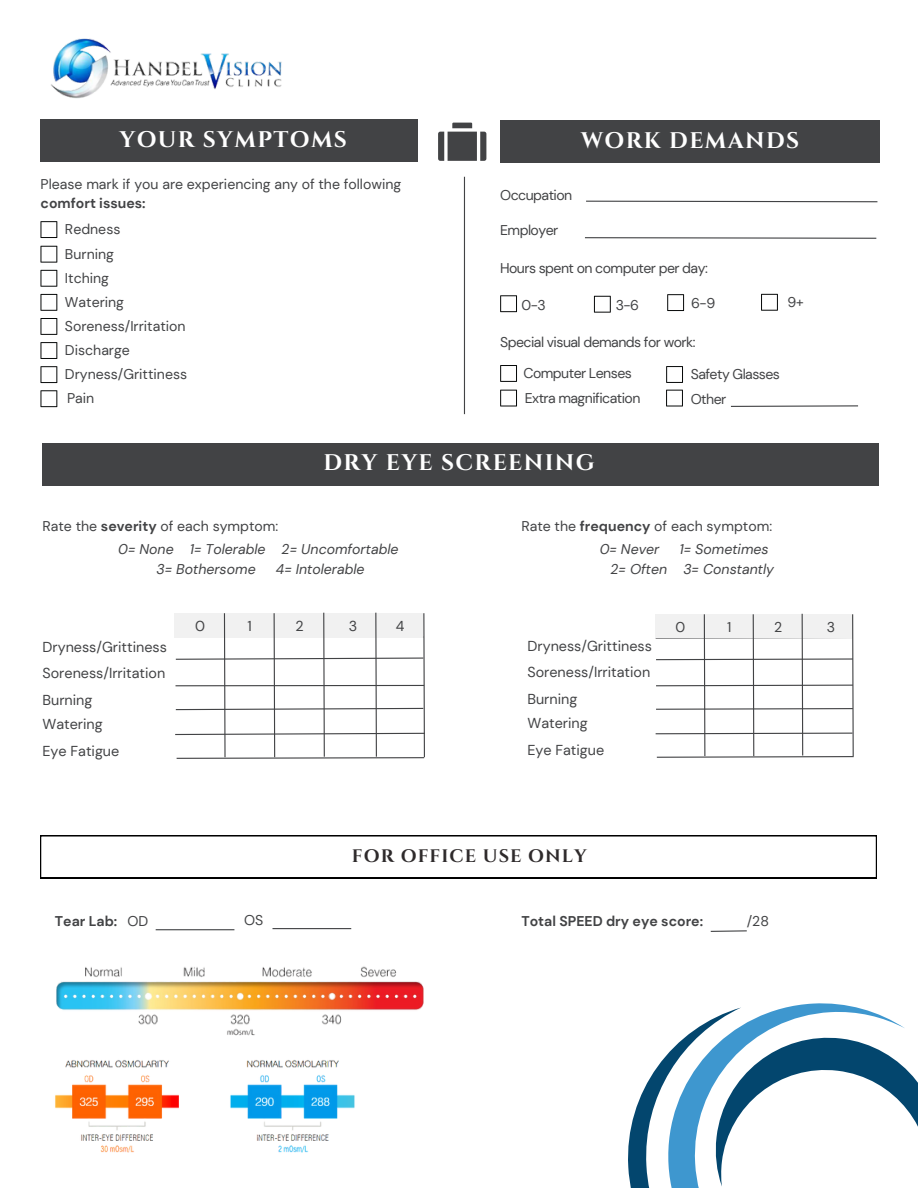
<style>
.page{position:relative;width:918px;height:1188px;background:#fff}
.page>*{position:absolute;margin:0;border:0;box-sizing:border-box;transform-origin:0 0}
.t1{font:700 22.5px "Cinzel";letter-spacing:.06em;color:#fff}
.t2{font:700 18px "Cinzel";letter-spacing:.06em;color:#2e2a2b}
.t3{font:14.4px "DM Sans";color:#424345}
.t4{font:14.1px/19.2px "DM Sans";color:#424345}
.t5{font:14.1px "DM Sans";letter-spacing:-.04em;color:#424345}
.t6{font:italic 14.1px/19.2px "DM Sans";color:#424345}
.t7{font:700 14.1px "DM Sans";color:#424345}
.s1{font-weight:700}
</style>
<div class="page">
<svg style="left:628px;top:1043px;width:50px;height:145px"></svg>
<svg style="left:678px;top:1003px;width:240px;height:185px"></svg>
<svg style="left:174px;top:612px;width:251px;height:147px"></svg>
<svg style="left:655px;top:613px;width:199px;height:145px"></svg>
<div style="left:40px;top:119px;width:378px;height:42px;background:#424345"></div>
<svg style="left:40px;top:221px;width:17px;height:17px"></svg>
<svg style="left:40px;top:246px;width:17px;height:17px"></svg>
<svg style="left:40px;top:270px;width:17px;height:17px"></svg>
<svg style="left:40px;top:294px;width:17px;height:17px"></svg>
<svg style="left:40px;top:318px;width:17px;height:17px"></svg>
<svg style="left:40px;top:342px;width:17px;height:17px"></svg>
<svg style="left:40px;top:366px;width:17px;height:17px"></svg>
<svg style="left:40px;top:390px;width:17px;height:17px"></svg>
<hr style="left:464px;top:177px;width:1px;height:237px;background:#424345">
<svg style="left:438px;top:123px;width:48px;height:38px"></svg>
<svg style="left:586px;top:200px;width:292px;height:3px"></svg>
<div style="left:500px;top:120px;width:380px;height:43px;background:#424345"></div>
<svg style="left:500px;top:365px;width:17px;height:17px"></svg>
<svg style="left:500px;top:390px;width:17px;height:17px"></svg>
<svg style="left:666px;top:366px;width:17px;height:17px"></svg>
<svg style="left:666px;top:390px;width:17px;height:17px"></svg>
<svg style="left:730px;top:405px;width:128px;height:2px"></svg>
<svg style="left:500px;top:295px;width:17px;height:17px"></svg>
<div style="left:43px;top:443px;width:836px;height:42px;background:#424345"></div>
<svg style="left:40px;top:835px;width:837px;height:43px"></svg>
<svg style="left:710px;top:930px;width:37px;height:2px"></svg>
<img style="left:56px;top:966px;width:368px;height:70px">
<img style="left:55px;top:1060px;width:300px;height:93px">
<hr style="left:156px;top:929px;width:78px;height:1px;background:#424345">
<hr style="left:273px;top:928px;width:78px;height:1px;background:#424345">
<svg style="left:594px;top:296px;width:17px;height:17px"></svg>
<svg style="left:667px;top:294px;width:17px;height:17px"></svg>
<svg style="left:761px;top:294px;width:17px;height:17px"></svg>
<img style="left:51px;top:38px;width:231px;height:61px">
<svg style="left:585px;top:237px;width:292px;height:2px"></svg>
<p class="t1" style="left:120px;top:125px;width:229px">YOUR SYMPTOMS</p>
<p class="t4" style="left:41px;top:174px;width:362px">Please mark if you are experiencing any of the following <span class="s1">comfort issues:</span></p>
<p class="t4" style="left:65px;top:219px;width:57px">Redness</p>
<p class="t4" style="left:65px;top:269px;width:46px">Itching</p>
<p class="t4" style="left:65px;top:244px;width:50px">Burning</p>
<p class="t4" style="left:65px;top:293px;width:61px">Watering</p>
<p class="t4" style="left:65px;top:317px;width:122px">Soreness/Irritation</p>
<p class="t4" style="left:65px;top:341px;width:66px">Discharge</p>
<p class="t4" style="left:67px;top:389px;width:29px">Pain</p>
<p class="t4" style="left:65px;top:364px;width:124px">Dryness/Grittiness</p>
<p class="t1" style="left:581px;top:127px;width:219px">WORK DEMANDS</p>
<p class="t5" style="left:500px;top:186px;width:74px">Occupation</p>
<p class="t5" style="left:500px;top:222px;width:60px">Employer</p>
<p class="t5" style="left:500px;top:259px;width:209px">Hours spent on computer per day:</p>
<p class="t4" style="left:521px;top:295px;width:26px">0-3</p>
<p class="t4" style="left:616px;top:295px;width:25px">3-6</p>
<p class="t4" style="left:691px;top:294px;width:25px">6-9</p>
<p class="t4" style="left:787px;top:293px;width:18px">9+</p>
<p class="t5" style="left:500px;top:333px;width:197px">Special visual demands for work:</p>
<p class="t5" style="left:523px;top:364px;width:110px">Computer Lenses</p>
<p class="t5" style="left:691px;top:365px;width:91px">Safety Glasses</p>
<p class="t5" style="left:525px;top:389px;width:117px">Extra magnification</p>
<p class="t4" style="left:691px;top:390px;width:37px">Other</p>
<p class="t1" style="left:323px;top:448px;width:273px">DRY EYE SCREENING</p>
<p class="t4" style="left:43px;top:517px;width:237px">Rate the <span class="s1">severity</span> of each symptom:</p>
<p class="t6" style="left:156px;top:540px;width:244px;text-indent:-38px">0= None 1= Tolerable 2= Uncomfortable<br>3= Bothersome</p>
<p class="t6" style="left:276px;top:559px;width:90px">4= Intolerable</p>
<p class="t4" style="left:521px;top:517px;width:252px">Rate the <span class="s1">frequency</span> of each symptom:</p>
<p class="t6" style="left:600px;top:540px;width:61px">0= Never</p>
<p class="t6" style="left:611px;top:540px;width:165px;text-indent:69px">1= Sometimes<br>2= Often 3= Constantly</p>
<p class="t3" style="left:43px;top:637px;width:126px">Dryness/Grittiness</p>
<p class="t3" style="left:43px;top:664px;width:124px">Soreness/Irritation</p>
<p class="t3" style="left:43px;top:691px;width:51px">Burning</p>
<p class="t3" style="left:43px;top:715px;width:62px">Watering</p>
<p class="t3" style="left:43px;top:742px;width:78px">Eye Fatigue</p>
<p class="t3" style="left:195px;top:617px;width:11px">0</p>
<p class="t3" style="left:248px;top:617px;width:6px">1</p>
<p class="t3" style="left:295px;top:617px;width:10px">2</p>
<p class="t3" style="left:349px;top:617px;width:10px">3</p>
<p class="t3" style="left:396px;top:617px;width:10px">4</p>
<p class="t4" style="left:676px;top:618px;width:11px">0</p>
<p class="t4" style="left:727px;top:618px;width:6px">1</p>
<p class="t4" style="left:774px;top:618px;width:10px">2</p>
<p class="t4" style="left:827px;top:618px;width:10px">3</p>
<p class="t3" style="left:527px;top:636px;width:126px">Dryness/Grittiness</p>
<p class="t3" style="left:527px;top:663px;width:124px">Soreness/Irritation</p>
<p class="t3" style="left:527px;top:690px;width:51px">Burning</p>
<p class="t3" style="left:527px;top:714px;width:62px">Watering</p>
<p class="t3" style="left:527px;top:740px;width:78px">Eye Fatigue</p>
<p class="t2" style="left:352px;top:845px;width:236px">FOR OFFICE USE ONLY</p>
<p class="t7" style="left:55px;top:912px;width:64px">Tear Lab:</p>
<p class="t4" style="left:127px;top:912px;width:22px">OD</p>
<p class="t4" style="left:244px;top:911px;width:21px">OS</p>
<p class="t7" style="left:521px;top:912px;width:183px">Total SPEED dry eye score:</p>
<p class="t4" style="left:747px;top:912px;width:24px">/28</p>
</div>
